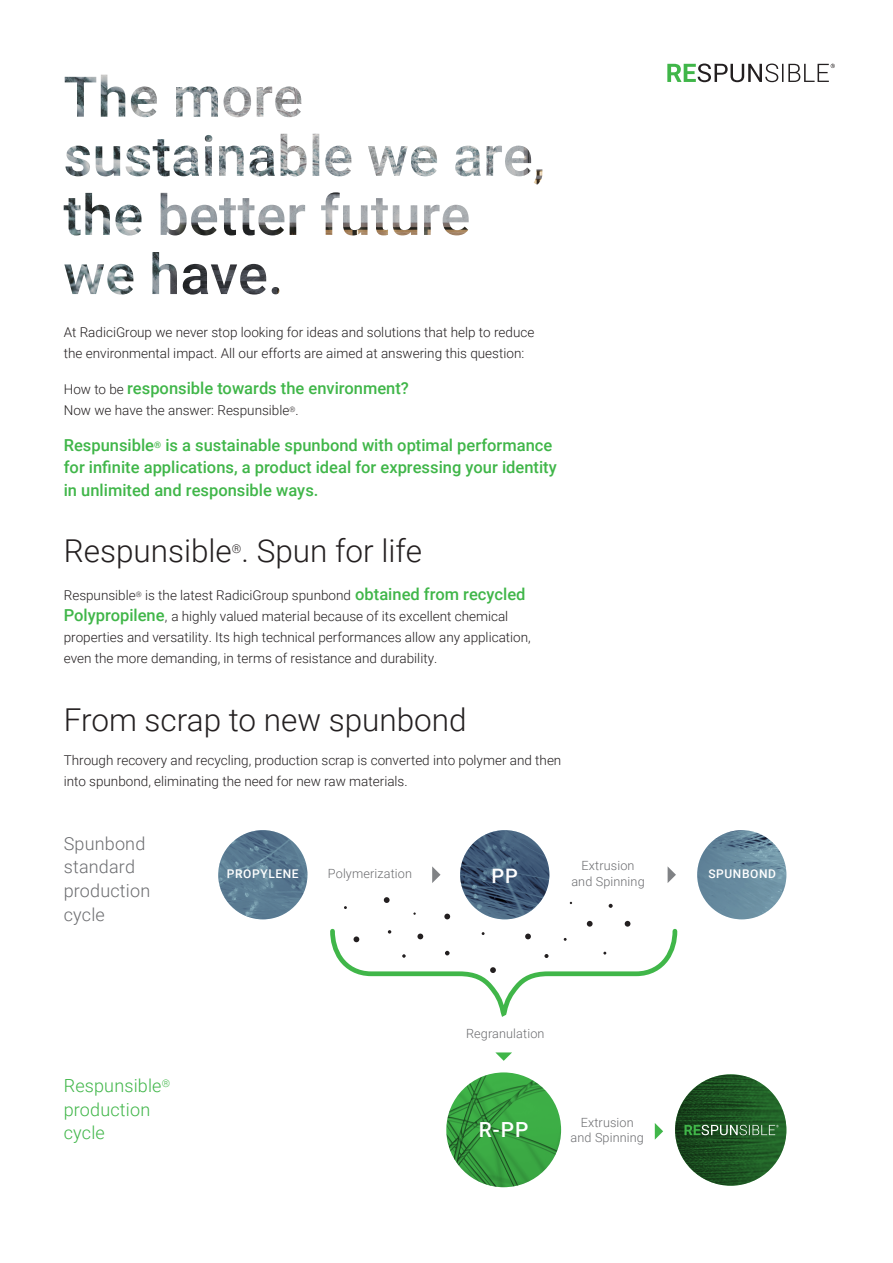
<style>
.page{position:relative;width:893px;height:1263px;background:#fff}
.page>*{position:absolute;margin:0;border:0;box-sizing:border-box;transform-origin:0 0}
.t1{font:300 31.5px "Roboto";color:#231f20}
.t2{font:500 20.85px "Roboto";color:#fff}
.t3{font:500 19.95px "Roboto";color:#fff}
.t4{font:300 18px "Roboto";letter-spacing:.01em;color:#6c6d70}
.t5{font:300 18px "Roboto";letter-spacing:.01em;color:#40b649}
.t6{font:500 16.5px/22.5px "Roboto";color:#40b649}
.t7{font:300 13.5px/21px "Roboto";color:#231f20}
.t8{font:300 12.6px "Roboto";letter-spacing:.01em;color:#6c6d70}
.t9{font:500 12px "Roboto";letter-spacing:.05em;color:#fff}
.t10{font:300 12px "Roboto";color:#231f20}
.s1{font-weight:300;font-size:13.5px;color:#231f20}
.s2{font-weight:500;font-size:16.5px;color:#40b649}
</style>
<div class="page">
<img style="left:675px;top:1074px;width:111px;height:112px">
<svg style="left:675px;top:1074px;width:111px;height:112px;background:#1e5423"></svg>
<img style="left:65px;top:75px;width:254px;height:101px">
<svg style="left:446px;top:1072px;width:115px;height:115px;background:#389f41"></svg>
<svg style="left:218px;top:830px;width:89px;height:89px;background:#5a7b92"></svg>
<svg style="left:460px;top:830px;width:89px;height:89px;background:#3e5774"></svg>
<svg style="left:697px;top:830px;width:89px;height:89px;background:#688b9f"></svg>
<svg style="left:432px;top:866px;width:9px;height:17px"></svg>
<svg style="left:668px;top:867px;width:8px;height:16px"></svg>
<svg style="left:655px;top:1123px;width:8px;height:17px"></svg>
<svg style="left:495px;top:1052px;width:17px;height:9px"></svg>
<svg style="left:330px;top:897px;width:348px;height:117px"></svg>
<svg style="left:667px;top:64px;width:168px;height:18px"></svg>
<svg style="left:684px;top:1125px;width:94px;height:10px"></svg>
<p class="t7" style="left:64px;top:321px;width:472px">At RadiciGroup we never stop looking for ideas and solutions that help to reduce the environmental impact. All our efforts are aimed at answering this question:</p>
<p class="t6" style="left:64px;top:376px;width:347px"><span class="s1">How to be</span> responsible towards the environment?</p>
<p class="t7" style="left:64px;top:399px;width:236px">Now we have the answer: Respunsible<sup>®</sup>.</p>
<p class="t6" style="left:64px;top:433px;width:494px">Respunsible<sup>®</sup> is a sustainable spunbond with optimal performance for infinite applications, a product ideal for expressing your identity in unlimited and responsible ways.</p>
<p class="t1" style="left:64px;top:529px;width:360px">Respunsible . Spun for life</p>
<p class="t10" style="left:232px;top:540px;width:11px">®</p>
<p class="t7" style="left:64px;top:584px;width:468px">Respunsible<sup>®</sup> is the latest RadiciGroup spunbond <span class="s2">obtained from recycled Polypropilene</span>, a highly valued material because of its excellent chemical properties and versatility. Its high technical performances allow any application, even the more demanding, in terms of resistance and durability.</p>
<p class="t1" style="left:64px;top:698px;width:404px">From scrap to new spunbond</p>
<p class="t7" style="left:64px;top:750px;width:499px">Through recovery and recycling, production scrap is converted into polymer and then into spunbond, eliminating the need for new raw materials.</p>
<p class="t4" style="left:64px;top:830px;width:83px">Spunbond</p>
<p class="t4" style="left:64px;top:854px;width:73px">standard</p>
<p class="t4" style="left:64px;top:878px;width:88px">production</p>
<p class="t4" style="left:64px;top:902px;width:43px">cycle</p>
<p class="t5" style="left:64px;top:1073px;width:108px">Respunsible<sup>®</sup></p>
<p class="t5" style="left:64px;top:1096px;width:88px">production</p>
<p class="t5" style="left:64px;top:1120px;width:43px">cycle</p>
<p class="t8" style="left:582px;top:857px;width:54px">Extrusion</p>
<p class="t8" style="left:571px;top:872px;width:75px">and Spinning</p>
<p class="t9" style="left:227px;top:866px;width:73px">PROPYLENE</p>
<p class="t3" style="left:492px;top:861px;width:28px">PP</p>
<p class="t9" style="left:708px;top:866px;width:69px">SPUNBOND</p>
<p class="t8" style="left:328px;top:865px;width:86px">Polymerization</p>
<p class="t8" style="left:466px;top:1025px;width:80px">Regranulation</p>
<p class="t2" style="left:479px;top:1115px;width:51px">R-PP</p>
<p class="t8" style="left:581px;top:1114px;width:54px">Extrusion</p>
<p class="t8" style="left:571px;top:1129px;width:75px">and Spinning</p>
</div>
